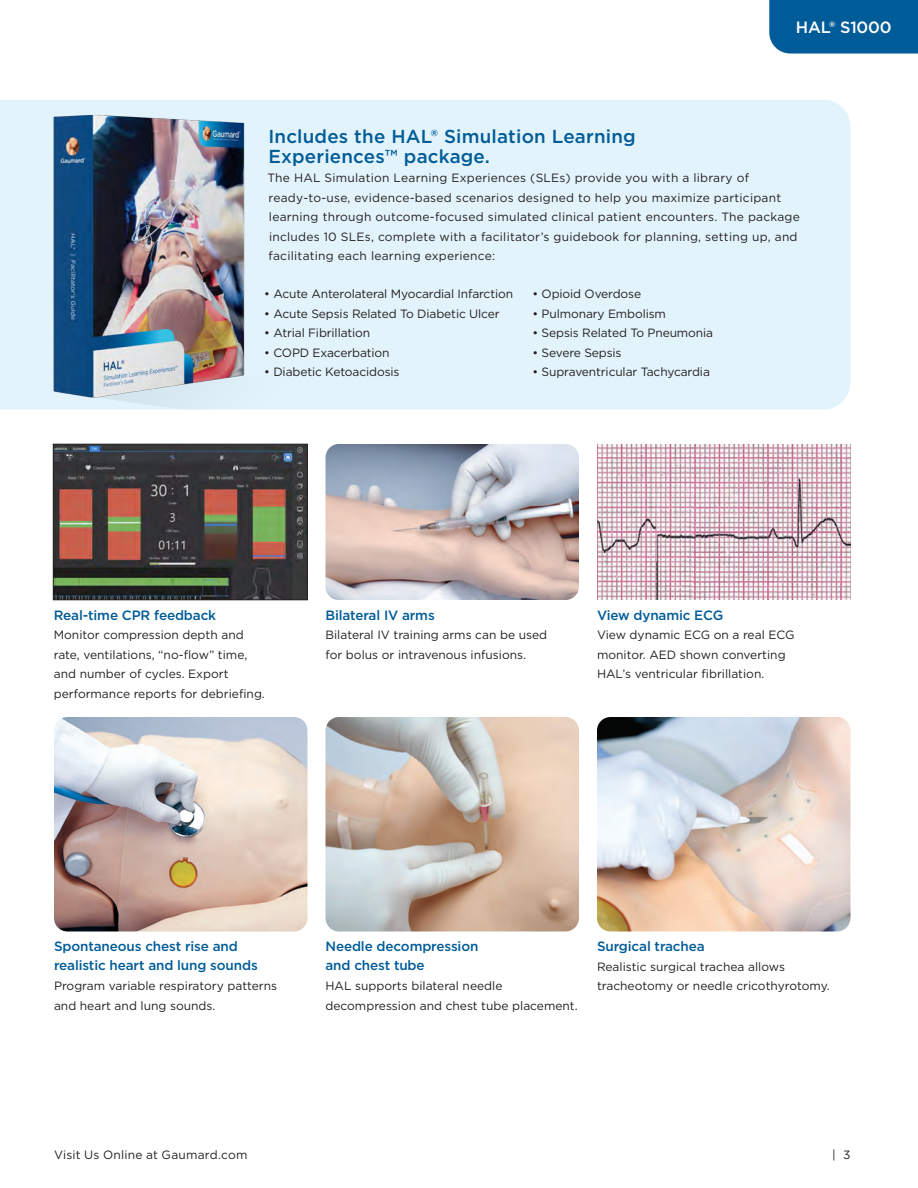
<style>
.page{position:relative;width:918px;height:1188px;background:#fff}
.page>*{position:absolute;margin:0;border:0;box-sizing:border-box;transform-origin:0 0}
.t1{font:500 18.75px/19.5px "Gotham";letter-spacing:.01em;color:#005c98}
.t2{font:500 16.35px "Gotham";letter-spacing:-.01em;color:#fff}
.t3{font:500 13.5px/19.5px "Gotham";letter-spacing:-.01em;color:#005c98}
.t4{font:12px/19.5px "Gotham";color:#231f20}
.t5{font:12px/19.5px "Gotham";letter-spacing:.02em;color:#231f20}
</style>
<div class="page">
<div style="left:769px;top:0;width:149px;height:54px;background:#005c98"></div>
<img style="left:54px;top:717px;width:253px;height:215px">
<img style="left:597px;top:717px;width:253px;height:215px">
<img style="left:326px;top:717px;width:253px;height:215px">
<img style="left:326px;top:444px;width:253px;height:156px">
<img style="left:597px;top:444px;width:253px;height:156px">
<div style="left:362px;top:100px;width:488px;height:309px;background:#e2f3fb"></div>
<img style="left:0;top:100px;width:362px;height:310px">
<img style="left:55px;top:446px;width:250px;height:152px">
<div style="left:53px;top:444px;width:254px;height:156px;border:1px solid #231f20"></div>
<h2 class="t2" style="left:796px;top:16px;width:97px">HAL® S1000</h2>
<p class="t1" style="left:268px;top:127px;width:369px">Includes the HAL® Simulation Learning<br>Experiences™ package.</p>
<p class="t5" style="left:267px;top:168px;width:534px">The HAL Simulation Learning Experiences (SLEs) provide you with a library of ready-to-use, evidence-based scenarios designed to help you maximize participant learning through outcome-focused simulated clinical patient encounters. The package includes 10 SLEs, complete with a facilitator’s guidebook for planning, setting up, and facilitating each learning experience:</p>
<p class="t4" style="left:264px;top:284px;width:250px">• Acute Anterolateral Myocardial Infarction</p>
<p class="t4" style="left:264px;top:303px;width:237px">• Acute Sepsis Related To Diabetic Ulcer</p>
<p class="t4" style="left:264px;top:323px;width:107px">• Atrial Fibrillation</p>
<p class="t4" style="left:264px;top:342px;width:127px">• COPD Exacerbation</p>
<p class="t4" style="left:264px;top:362px;width:137px">• Diabetic Ketoacidosis</p>
<p class="t4" style="left:533px;top:284px;width:110px">• Opioid Overdose</p>
<p class="t4" style="left:533px;top:303px;width:135px">• Pulmonary Embolism</p>
<p class="t4" style="left:533px;top:323px;width:182px">• Sepsis Related To Pneumonia</p>
<p class="t4" style="left:533px;top:342px;width:91px">• Severe Sepsis</p>
<p class="t4" style="left:533px;top:362px;width:179px">• Supraventricular Tachycardia</p>
<p class="t3" style="left:54px;top:605px;width:164px">Real-time CPR feedback</p>
<p class="t4" style="left:54px;top:625px;width:213px">Monitor compression depth and rate, ventilations, “no-flow” time, and number of cycles. Export performance reports for debriefing.</p>
<p class="t3" style="left:326px;top:605px;width:111px">Bilateral IV arms</p>
<p class="t4" style="left:326px;top:625px;width:223px">Bilateral IV training arms can be used for bolus or intravenous infusions.</p>
<p class="t3" style="left:597px;top:605px;width:128px">View dynamic ECG</p>
<p class="t4" style="left:597px;top:625px;width:199px">View dynamic ECG on a real ECG monitor. AED shown converting<br>HAL’s ventricular fibrillation.</p>
<p class="t3" style="left:54px;top:936px;width:205px">Spontaneous chest rise and realistic heart and lung sounds</p>
<p class="t4" style="left:54px;top:976px;width:225px">Program variable respiratory patterns and heart and lung sounds.</p>
<p class="t3" style="left:326px;top:936px;width:154px">Needle decompression and chest tube</p>
<p class="t4" style="left:326px;top:976px;width:254px">HAL supports bilateral needle decompression and chest tube placement.</p>
<p class="t3" style="left:597px;top:936px;width:109px">Surgical trachea</p>
<p class="t4" style="left:597px;top:956px;width:234px">Realistic surgical trachea allows tracheotomy or needle cricothyrotomy.</p>
<p class="t4" style="left:54px;top:1144px;width:195px">Visit Us Online at Gaumard.com</p>
<p class="t4" style="left:832px;top:1144px;width:20px">| 3</p>
</div>
